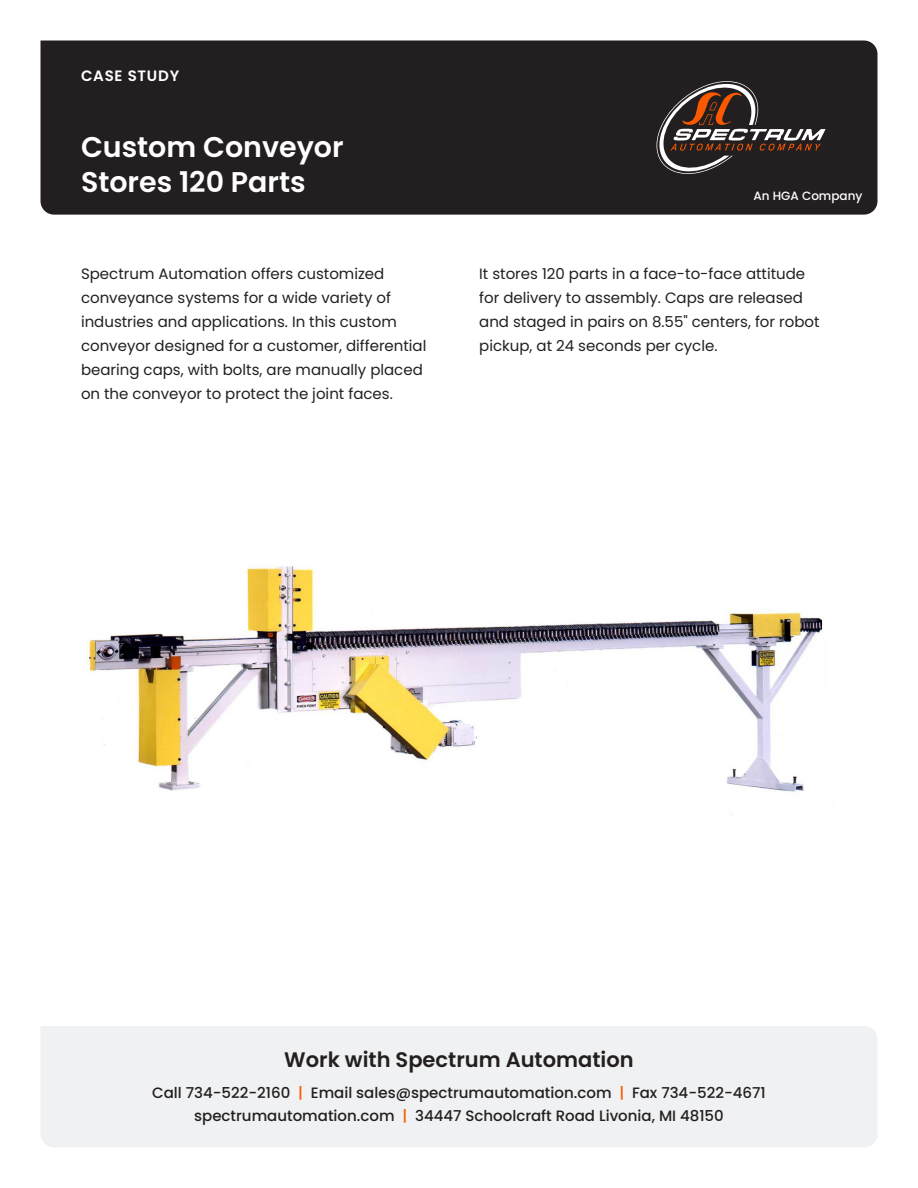
<style>
.page{position:relative;width:918px;height:1188px;background:#fff}
.page>*{position:absolute;margin:0;border:0;box-sizing:border-box;transform-origin:0 0}
.t1{font:600 28.5px "Poppins";color:#fff}
.t2{font:600 21px "Poppins";color:#231f20}
.t3{font:15px/24px "Poppins";color:#231f20}
.t4{font:500 15px "Poppins";color:#231f20}
.t5{font:600 15px "Poppins";letter-spacing:.05em;color:#fff}
.t6{font:500 12px "Poppins";color:#fff}
.s1{color:#fa5900}
</style>
<div class="page">
<img style="left:86px;top:565px;width:737px;height:250px">
<div style="left:40px;top:40px;width:838px;height:175px;background:#231f20"></div>
<svg style="left:653px;top:79px;width:172px;height:98px"></svg>
<div style="left:41px;top:1026px;width:836px;height:121px;background:#f0f1f2"></div>
<p class="t5" style="left:81px;top:67px;width:100px">CASE STUDY</p>
<p class="t1" style="left:81px;top:130px;width:264px">Custom Conveyor</p>
<p class="t1" style="left:81px;top:165px;width:226px">Stores 120 Parts</p>
<p class="t6" style="left:754px;top:188px;width:110px">An HGA Company</p>
<p class="t3" style="left:81px;top:262px;width:347px">Spectrum Automation offers customized conveyance systems for a wide variety of industries and applications. In this custom conveyor designed for a customer, differential bearing caps, with bolts, are manually placed on the conveyor to protect the joint faces.</p>
<p class="t3" style="left:479px;top:262px;width:342px">It stores 120 parts in a face-to-face attitude for delivery to assembly. Caps are released and staged in pairs on 8.55" centers, for robot pickup, at 24 seconds per cycle.</p>
<p class="t2" style="left:284px;top:1048px;width:351px">Work with Spectrum Automation</p>
<p class="t4" style="left:152px;top:1084px;width:615px">Call 734-522-2160 <span class="s1">|</span> Email sales@spectrumautomation.com <span class="s1">|</span> Fax 734-522-4671</p>
<p class="t4" style="left:194px;top:1107px;width:531px">spectrumautomation.com <span class="s1">|</span> 34447 Schoolcraft Road Livonia, MI 48150</p>
</div>
